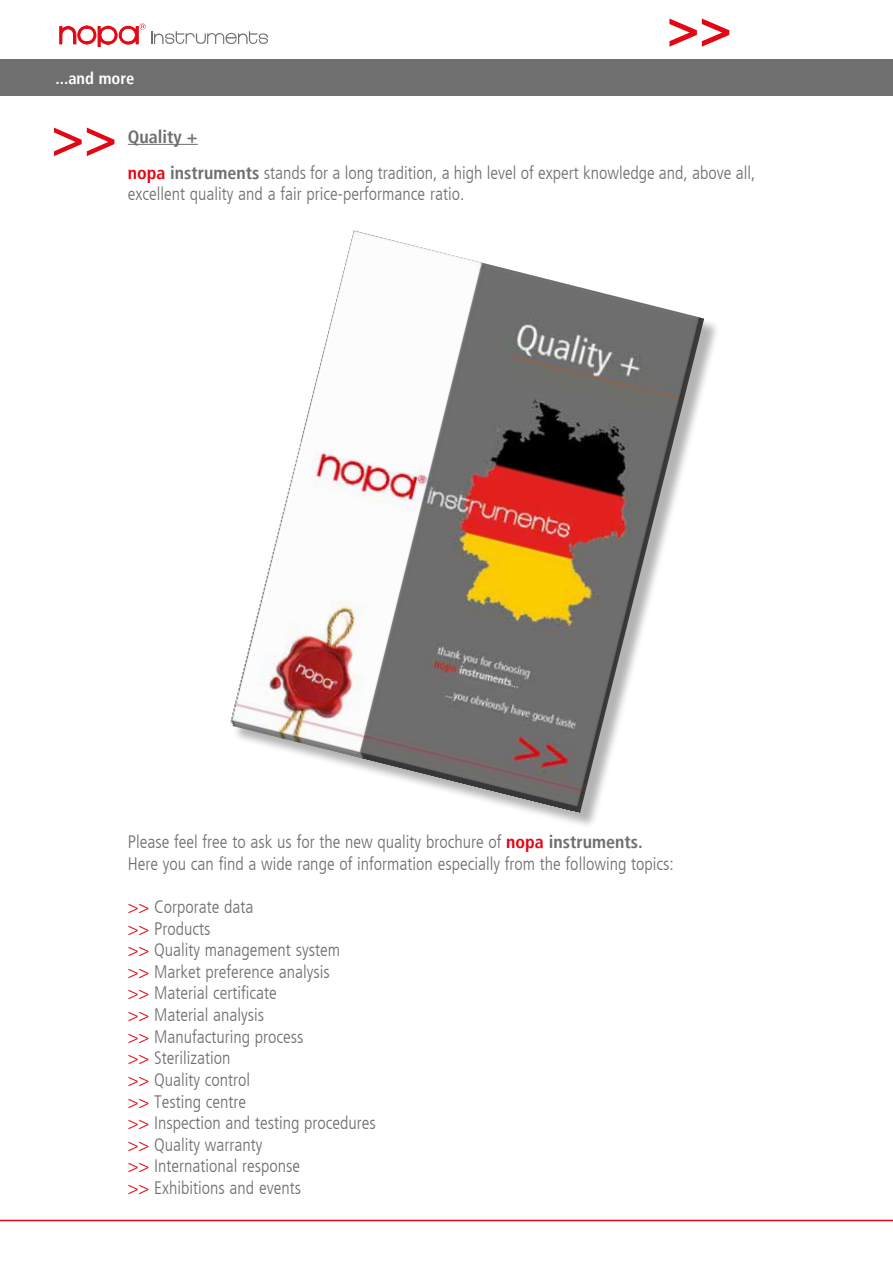
<style>
.page{position:relative;width:893px;height:1263px;background:#fff}
.page>*{position:absolute;margin:0;border:0;box-sizing:border-box;transform-origin:0 0}
.t1{font:700 54px "Frutiger LT";color:#e30613}
.t2{font:300 condensed 18px/21.6px "Frutiger LT";color:#706f6f}
.t3{font:700 condensed 16.5px "Frutiger LT";color:#fff}
.s1{font-weight:700}
.s2{font-weight:700;color:#e30613}
.s3{color:#e30613}
</style>
<div class="page">
<div style="left:0;top:60px;width:893px;height:36px;background:#706f6f"></div>
<svg style="left:60px;top:23px;width:208px;height:24px"></svg>
<svg style="left:54px;top:128px;width:60px;height:28px"></svg>
<hr style="left:128px;top:144px;width:70px;height:1px;background:#706f6f">
<hr style="left:0;top:1220px;width:893px;height:1px;background:#e30613">
<img style="left:230px;top:230px;width:474px;height:583px">
<p class="t3" style="left:55px;top:69px;width:81px">...and more</p>
<h1 class="t1" style="left:667px;top:-4px;width:66px">&gt;&gt;</h1>
<p class="t2" style="left:128px;top:119px;width:629px;line-height:36px"><span class="s1">Quality +<br></span><span class="s2">nopa</span> <span class="s1">instruments</span> stands for a long tradition, a high level of expert knowledge and, above all,</p>
<p class="t2" style="left:128px;top:183px;width:338px">excellent quality and a fair price-performance ratio.</p>
<p class="t2" style="left:128px;top:831px;width:547px">Please feel free to ask us for the new quality brochure of <span class="s2">nopa</span> <span class="s1">instruments.<br></span>Here you can find a wide range of information especially from the following topics:</p>
<p class="t2" style="left:128px;top:896px;width:250px"><span class="s3">&gt;&gt;</span> Corporate data<br><span class="s3">&gt;&gt;</span> Products<br><span class="s3">&gt;&gt;</span> Quality management system<br><span class="s3">&gt;&gt;</span> Market preference analysis<br><span class="s3">&gt;&gt;</span> Material certificate<br><span class="s3">&gt;&gt;</span> Material analysis<br><span class="s3">&gt;&gt;</span> Manufacturing process<br><span class="s3">&gt;&gt;</span> Sterilization<br><span class="s3">&gt;&gt;</span> Quality control<br><span class="s3">&gt;&gt;</span> Testing centre<br><span class="s3">&gt;&gt;</span> Inspection and testing procedures <span class="s3">&gt;&gt;</span> Quality warranty<br><span class="s3">&gt;&gt;</span> International response<br><span class="s3">&gt;&gt;</span> Exhibitions and events</p>
</div>
